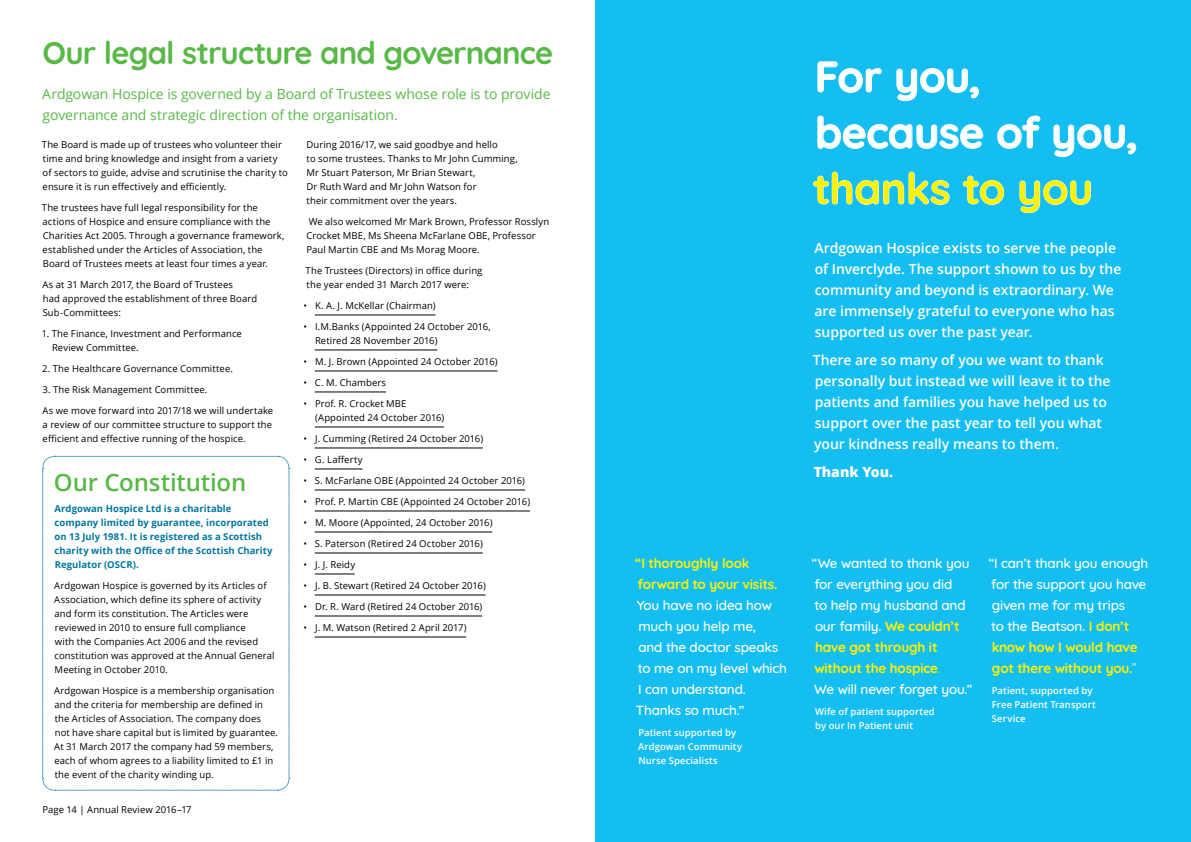
<style>
.page{position:relative;width:1191px;height:842px;background:#fff}
.page>*{position:absolute;margin:0;border:0;box-sizing:border-box;transform-origin:0 0}
.t1{font:700 43px/56px "Quicksand";letter-spacing:-.01em;color:#fff}
.t2{font:700 43px "Quicksand";letter-spacing:-.01em;color:#fff200}
.t3{font:700 31.2px "Quicksand";letter-spacing:-.025em;color:#58b947}
.t4{font:600 24px "Open Sans";letter-spacing:-.005em;color:#58b947}
.t5{font:600 14px/21px "Open Sans";letter-spacing:-.005em;color:#fff}
.t6{font:14px/21px "Open Sans";letter-spacing:-.005em;color:#58b947}
.t7{font:800 14px "Open Sans";color:#fff}
.t8{font:500 13.5px/21px "Quicksand";letter-spacing:-.015em;color:#fff}
.t9{font:700 13.5px/21px "Quicksand";letter-spacing:-.015em;color:#fff200}
.t10{font:9.5px/14px "Open Sans";letter-spacing:.01em;color:#000}
.t11{font:700 9.5px/14px "Open Sans";letter-spacing:.005em;color:#0077a0}
.t12{font:600 9.5px/14px "Open Sans";letter-spacing:.005em;color:#fff}
.s1{font-weight:700;color:#fff200}
.s2{font-weight:400;color:#fff200}
.s3{font-weight:400}
</style>
<div class="page">
<div style="left:595px;top:0;width:596px;height:842px;background:#15bef0"></div>
<svg style="left:817px;top:61px;width:64px;height:32px"></svg>
<svg style="left:896px;top:68px;width:83px;height:33px"></svg>
<svg style="left:817px;top:116px;width:166px;height:33px"></svg>
<svg style="left:997px;top:116px;width:43px;height:33px"></svg>
<svg style="left:1053px;top:124px;width:83px;height:33px"></svg>
<svg style="left:813px;top:172px;width:136px;height:33px"></svg>
<svg style="left:962px;top:176px;width:42px;height:29px"></svg>
<svg style="left:1019px;top:180px;width:72px;height:33px"></svg>
<hr style="left:315px;top:315px;width:120px;height:1px;background:#000">
<hr style="left:315px;top:350px;width:122px;height:1px;background:#000">
<hr style="left:315px;top:371px;width:182px;height:1px;background:#000">
<hr style="left:315px;top:392px;width:71px;height:1px;background:#000">
<hr style="left:315px;top:427px;width:129px;height:1px;background:#000">
<hr style="left:315px;top:448px;width:168px;height:1px;background:#000">
<hr style="left:315px;top:469px;width:47px;height:1px;background:#000">
<hr style="left:315px;top:490px;width:210px;height:1px;background:#000">
<hr style="left:315px;top:511px;width:215px;height:1px;background:#000">
<hr style="left:315px;top:532px;width:177px;height:1px;background:#000">
<hr style="left:315px;top:553px;width:168px;height:1px;background:#000">
<hr style="left:315px;top:574px;width:40px;height:1px;background:#000">
<hr style="left:315px;top:595px;width:170px;height:1px;background:#000">
<hr style="left:315px;top:616px;width:167px;height:1px;background:#000">
<hr style="left:315px;top:637px;width:151px;height:1px;background:#000">
<svg style="left:42px;top:456px;width:248px;height:335px"></svg>
<h2 class="t3" style="left:43px;top:27px;width:512px">Our legal structure and governance</h2>
<h3 class="t6" style="left:42px;top:83px;width:510px">Ardgowan Hospice is governed by a Board of Trustees whose role is to provide governance and strategic direction of the organisation.</h3>
<p class="t10" style="left:306px;top:137px;width:213px">During 2016/17, we said goodbye and hello<br>to some trustees. Thanks to Mr John Cumming, Mr Stuart Paterson, Mr Brian Stewart,<br>Dr Ruth Ward and Mr John Watson for<br>their commitment over the years.</p>
<p class="t10" style="left:306px;top:214px;width:244px">We also welcomed Mr Mark Brown, Professor Rosslyn<br>Crocket MBE, Ms Sheena McFarlane OBE, Professor<br>Paul Martin CBE and Ms Morag Moore.</p>
<p class="t10" style="left:306px;top:263px;width:178px">The Trustees (Directors) in office during the year ended 31 March 2017 were:</p>
<p class="t10" style="left:303px;top:298px;width:134px">• K. A. J. McKellar (Chairman)</p>
<p class="t10" style="left:315px;top:319px;width:177px;text-indent:-12px">• I.M.Banks (Appointed 24 October 2016,<br>Retired 28 November 2016)</p>
<p class="t10" style="left:303px;top:354px;width:196px">• M. J. Brown (Appointed 24 October 2016)</p>
<p class="t10" style="left:303px;top:375px;width:84px">• C. M. Chambers</p>
<p class="t10" style="left:315px;top:396px;width:131px;text-indent:-12px">• Prof. R. Crocket MBE (Appointed 24 October 2016)</p>
<p class="t10" style="left:303px;top:431px;width:181px">• J. Cumming (Retired 24 October 2016)</p>
<p class="t10" style="left:303px;top:452px;width:61px">• G. Lafferty</p>
<p class="t10" style="left:303px;top:473px;width:223px">• S. McFarlane OBE (Appointed 24 October 2016)</p>
<p class="t10" style="left:303px;top:494px;width:228px">• Prof. P. Martin CBE (Appointed 24 October 2016)</p>
<p class="t10" style="left:303px;top:515px;width:191px">• M. Moore (Appointed, 24 October 2016)</p>
<p class="t10" style="left:303px;top:536px;width:181px">• S. Paterson (Retired 24 October 2016)</p>
<p class="t10" style="left:303px;top:557px;width:53px">• J. J. Reidy</p>
<p class="t10" style="left:303px;top:578px;width:184px">• J. B. Stewart (Retired 24 October 2016)</p>
<p class="t10" style="left:303px;top:599px;width:181px">• Dr. R. Ward (Retired 24 October 2016)</p>
<p class="t10" style="left:303px;top:620px;width:165px">• J. M. Watson (Retired 2 April 2017)</p>
<p class="t10" style="left:42px;top:137px;width:247px">The Board is made up of trustees who volunteer their time and bring knowledge and insight from a variety of sectors to guide, advise and scrutinise the charity to ensure it is run effectively and efficiently.</p>
<p class="t10" style="left:42px;top:200px;width:244px">The trustees have full legal responsibility for the actions of Hospice and ensure compliance with the Charities Act 2005. Through a governance framework, established under the Articles of Association, the Board of Trustees meets at least four times a year.</p>
<p class="t10" style="left:42px;top:277px;width:216px">As at 31 March 2017, the Board of Trustees<br>had approved the establishment of three Board<br>Sub-Committees:</p>
<p class="t10" style="left:52px;top:326px;width:191px;text-indent:-10px">1. The Finance, Investment and Performance<br>Review Committee.</p>
<p class="t10" style="left:42px;top:361px;width:192px">2. The Healthcare Governance Committee.</p>
<p class="t10" style="left:42px;top:382px;width:166px">3. The Risk Management Committee.</p>
<p class="t10" style="left:42px;top:403px;width:232px;text-align:justify">As we move forward into 2017/18 we will undertake a review of our committee structure to support the efficient and effective running of the hospice.</p>
<h3 class="t4" style="left:54px;top:466px;width:194px">Our Constitution</h3>
<p class="t11" style="left:54px;top:501px;width:220px">Ardgowan Hospice Ltd is a charitable company limited by guarantee, incorporated on 13 July 1981. It is registered as a Scottish charity with the Office of the Scottish Charity Regulator (OSCR).</p>
<p class="t10" style="left:54px;top:578px;width:222px">Ardgowan Hospice is governed by its Articles of Association, which define its sphere of activity and form its constitution. The Articles were reviewed in 2010 to ensure full compliance<br>with the Companies Act 2006 and the revised constitution was approved at the Annual General Meeting in October 2010.</p>
<p class="t10" style="left:54px;top:683px;width:225px">Ardgowan Hospice is a membership organisation and the criteria for membership are defined in the Articles of Association. The company does<br>not have share capital but is limited by guarantee.<br>At 31 March 2017 the company had 59 members, each of whom agrees to a liability limited to £1 in the event of the charity winding up.</p>
<p class="t10" style="left:43px;top:802px;width:151px">Page 14 | Annual Review 2016–17</p>
<h1 class="t1" style="left:815px;top:45px;width:325px">For you, because of you,</h1>
<h1 class="t2" style="left:813px;top:153px;width:282px">thanks to you</h1>
<h3 class="t5" style="left:814px;top:237px;width:309px">Ardgowan Hospice exists to serve the people of Inverclyde. The support shown to us by the community and beyond is extraordinary. We are immensely grateful to everyone who has supported us over the past year.</h3>
<h3 class="t5" style="left:812px;top:349px;width:299px">There are so many of you we want to thank personally but instead we will leave it to the patients and families you have helped us to support over the past year to tell you what your kindness really means to them.</h3>
<h3 class="t7" style="left:813px;top:461px;width:81px">Thank You.</h3>
<h3 class="t9" style="left:635px;top:552px;width:144px">“I thoroughly look forward to your visits.</h3>
<h3 class="t8" style="left:636px;top:593px;width:153px">You have no idea how much you help me,<br>and the doctor speaks to me on my level which<br>I can understand.<br>Thanks so much.”</h3>
<p class="t12" style="left:638px;top:725px;width:106px">Patient supported by<br>Ardgowan Community<br>Nurse Specialists</p>
<h3 class="t8" style="left:812px;top:551px;width:162px">“We wanted to thank you for everything you did<br>to help my husband and our family. <span class="s1">We couldn’t have got through it without the hospice</span><span class="s2">.<br></span>We will never forget you.”</h3>
<p class="t12" style="left:815px;top:704px;width:121px">Wife of patient supported by our In Patient unit</p>
<h3 class="t8" style="left:988px;top:551px;width:161px">“I can’t thank you enough for the support you have given me for my trips<br>to the Beatson. <span class="s1">I don’t know how I would have got there without you.</span><span class="s3">”</span></h3>
<p class="t12" style="left:991px;top:683px;width:106px">Patient, supported by<br>Free Patient Transport<br>Service</p>
</div>
